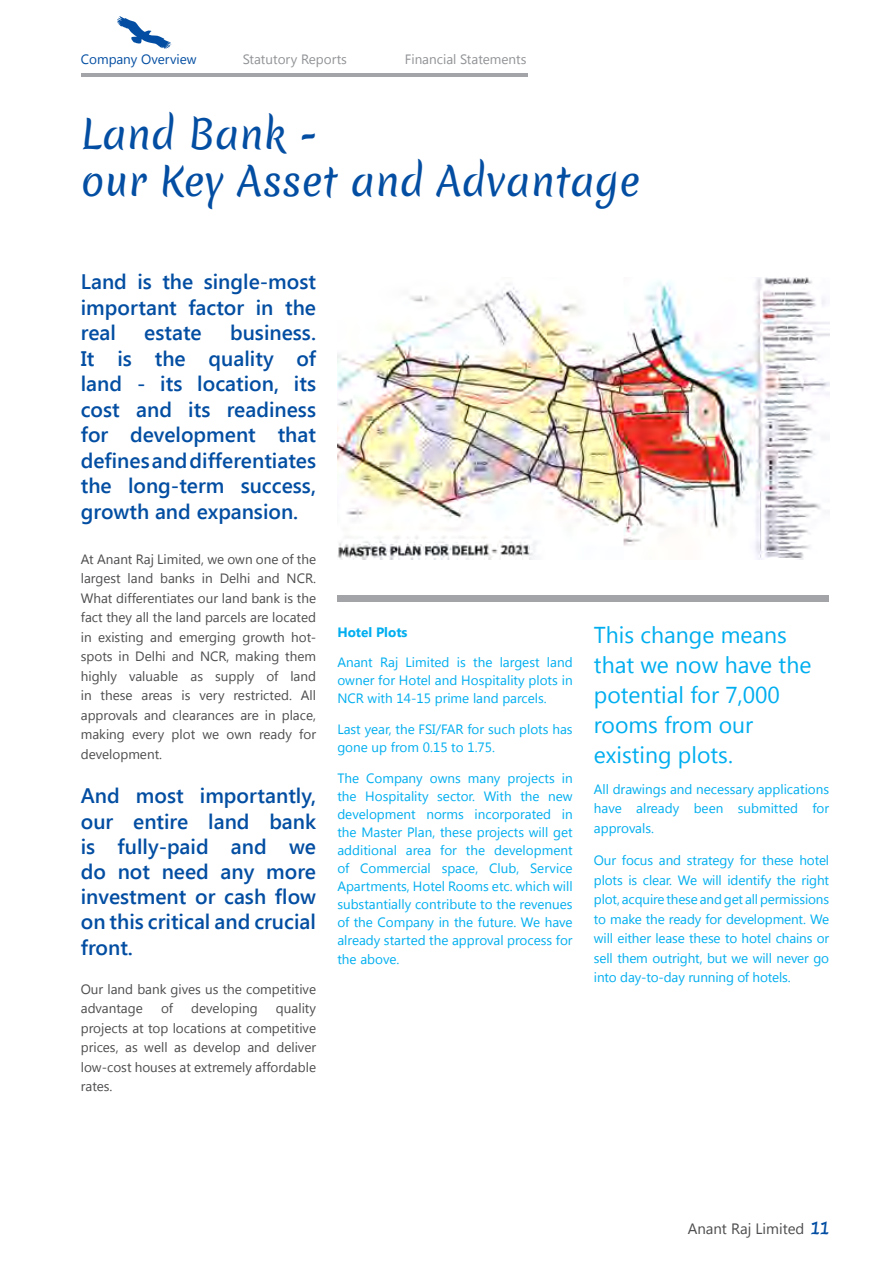
<style>
.page{position:relative;width:893px;height:1263px;background:#fff}
.page>*{position:absolute;margin:0;border:0;box-sizing:border-box;transform-origin:0 0}
.t1{font:39px/46.8px "Merienda Regular 0 wt";color:#034ea2}
.t2{font:22.95px/30px "Segoe UI";color:#00aeef}
.t3{font:600 21px/25.5px "Segoe UI";color:#034ea2;text-align:justify}
.t4{font:15px "Segoe UI";color:#4d4d4f}
.t5{font:13.5px/18px "Segoe UI";color:#00aeef;text-align:justify}
.t6{font:13.5px/19.5px "Segoe UI";color:#4d4d4f;text-align:justify}
.t7{font:13.5px "Segoe UI";color:#919396}
.t8{font:13.5px "Segoe UI";color:#034ea2}
.t9{font:700 13.5px "Segoe UI";color:#00aeef}
.s1{font-family:"Merienda Regular 0 wt";font-size:18px;color:#034ea2}
</style>
<div class="page">
<img style="left:337px;top:277px;width:492px;height:282px">
<div style="left:337px;top:595px;width:492px;height:6px;background:#a2a4a7"></div>
<hr style="left:81px;top:74px;width:446px;height:3px;background:#a2a4a7">
<svg style="left:117px;top:16px;width:54px;height:33px"></svg>
<p class="t8" style="left:81px;top:50px;width:117px">Company Overview</p>
<p class="t7" style="left:243px;top:50px;width:106px">Statutory Reports</p>
<p class="t7" style="left:405px;top:50px;width:123px">Financial Statements</p>
<h1 class="t1" style="left:81px;top:111px;width:561px">Land Bank -<br>our Key Asset and Advantage</h1>
<h3 class="t3" style="left:81px;top:268px;width:237px">Land is the single-most important factor in the real</h3>
<h3 class="t3" style="left:81px;top:319px;width:237px;text-indent:149px">business.<br>It is the quality of land - its location, its cost and its readiness for development that defines and differentiates the long-term success, growth and expansion.</h3>
<p class="t6" style="left:81px;top:549px;width:237px">At Anant Raj Limited, we own one of the largest land banks in Delhi and NCR.<br>What differentiates our land bank is the fact they all the land parcels are located in existing and emerging growth hot&shy;spots in Delhi and NCR, making them highly valuable as supply of land in these areas is very restricted. All approvals and clearances are in place, making every plot we own ready for development.</p>
<h3 class="t3" style="left:81px;top:782px;width:237px">And most importantly, our entire land bank is fully-paid and we do not need any more investment or cash flow on this critical and crucial front.</h3>
<p class="t6" style="left:81px;top:978px;width:237px">Our land bank gives us the competitive advantage</p>
<h3 class="t3" style="left:144px;top:319px;width:59px">estate</h3>
<p class="t6" style="left:161px;top:998px;width:13px">of</p>
<p class="t6" style="left:191px;top:998px;width:68px">developing</p>
<p class="t6" style="left:81px;top:998px;width:237px;text-indent:195px">quality projects at top locations at competitive prices, as well as develop and deliver low-cost houses at extremely affordable rates.</p>
<p class="t9" style="left:337px;top:622px;width:72px">Hotel Plots</p>
<p class="t5" style="left:337px;top:653px;width:237px">Anant Raj Limited is the largest land owner for Hotel and Hospitality plots in NCR with 14-15 prime land parcels.</p>
<p class="t5" style="left:337px;top:720px;width:237px">Last year, the FSI/FAR for such plots has gone up from 0.15 to 1.75.</p>
<p class="t5" style="left:337px;top:768px;width:237px">The Company owns many projects in the Hospitality sector. With the new development norms incorporated in the Master Plan, these projects will get additional area for the development of Commercial space, Club, Service Apartments, Hotel Rooms etc. which will substantially contribute to the revenues of the Company in the future. We have already started the approval process for</p>
<p class="t5" style="left:337px;top:950px;width:64px">the above.</p>
<h2 class="t2" style="left:594px;top:619px;width:219px">This change means that we now have the potential for 7,000 rooms from our existing plots.</h2>
<p class="t5" style="left:594px;top:779px;width:237px;line-height:19.5px">All drawings and necessary applications have already been submitted for approvals.</p>
<p class="t5" style="left:594px;top:850px;width:237px;line-height:19.5px">Our focus and strategy for these hotel plots is clear. We will identify the right plot, acquire these and get all permissions to make the ready for development. We will either lease these to hotel chains or sell them outright, but we will never go into day-to-day running of hotels.</p>
<p class="t4" style="left:688px;top:1218px;width:143px">Anant Raj Limited <span class="s1">11</span></p>
</div>
